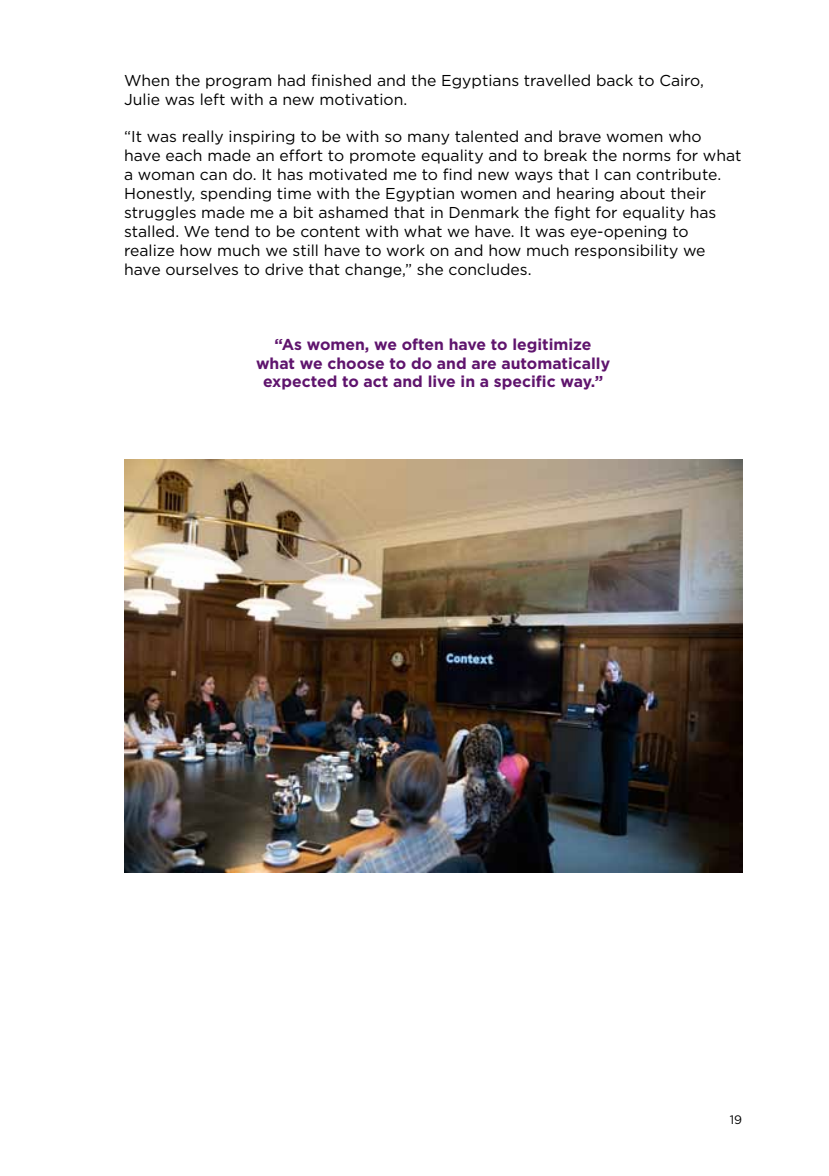
<style>
.page{position:relative;width:829px;height:1176px;background:#fff}
.page>*{position:absolute;margin:0;border:0;box-sizing:border-box;transform-origin:0 0}
.t1{font:15.75px/18.9px "Gotham";color:#000}
.t2{font:700 15.75px/18.9px "Gotham";color:#5f146d;text-align:center}
.t3{font:12.25px "Gotham";color:#000}
</style>
<div class="page">
<img style="left:124px;top:459px;width:618px;height:413px">
<p class="t1" style="left:124px;top:70px;width:581px">When the program had finished and the Egyptians travelled back to Cairo,<br>Julie was left with a new motivation.</p>
<p class="t1" style="left:124px;top:127px;width:619px">“It was really inspiring to be with so many talented and brave women who have each made an effort to promote equality and to break the norms for what a woman can do. It has motivated me to find new ways that I can contribute.<br>Honestly, spending time with the Egyptian women and hearing about their struggles made me a bit ashamed that in Denmark the fight for equality has stalled. We tend to be content with what we have. It was eye-opening to realize how much we still have to work on and how much responsibility we have ourselves to drive that change,” she concludes.</p>
<p class="t2" style="left:256px;top:334px;width:355px">“As women, we often have to legitimize what we choose to do and are automatically expected to act and live in a specific way.”</p>
<p class="t3" style="left:729px;top:1113px;width:14px">19</p>
</div>
